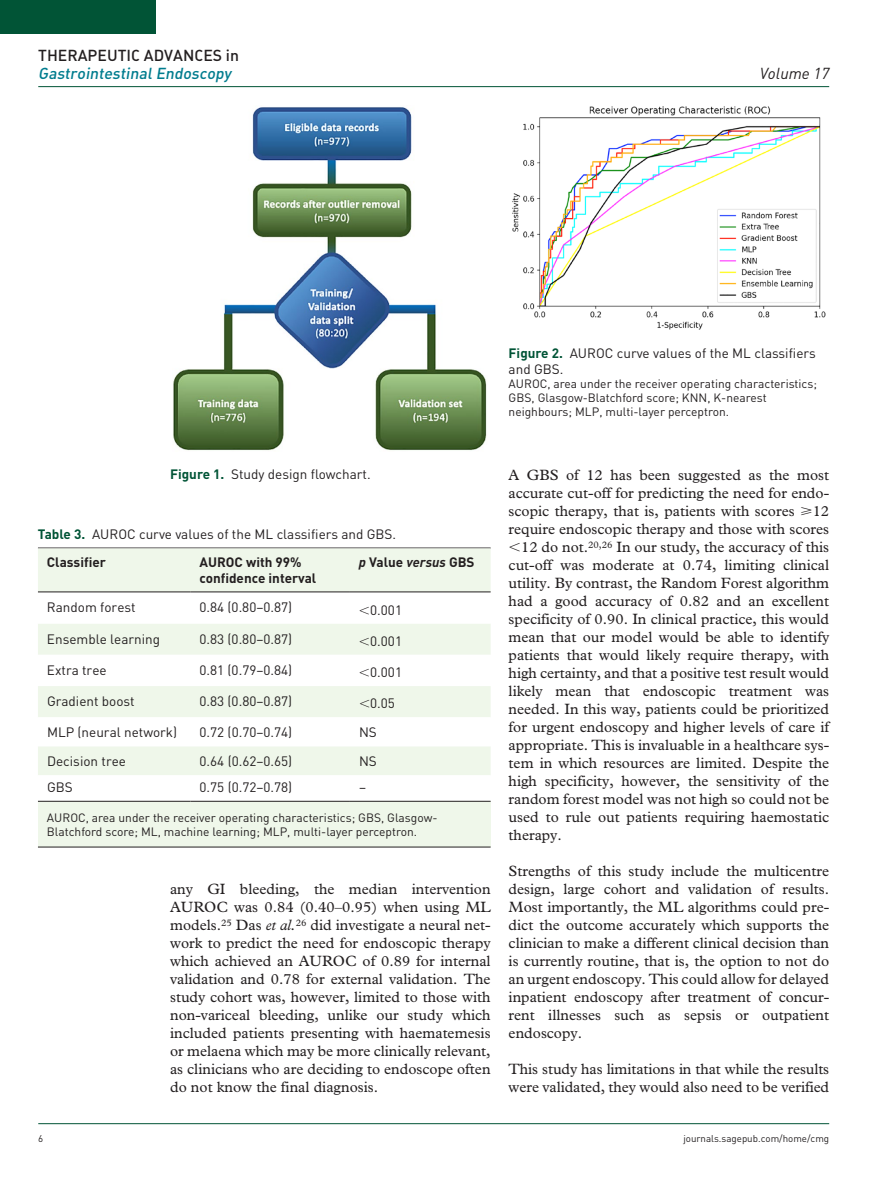
<style>
.page{position:relative;width:893px;height:1191px;background:#fff}
.page>*{position:absolute;margin:0;border:0;box-sizing:border-box;transform-origin:0 0}
.t1{font:italic 15.75px "DIN Medium Alternate";color:#007c8e}
.t2{font:15.75px "DIN Medium Alternate";color:#231f20}
.t3{font:italic 15.75px "DIN";color:#231f20}
.t4{font:15px/18px "Plantin Std";color:#231f20;text-align:justify}
.t5{font:13.5px/28.5px "DIN";color:#231f20}
.t6{font:700 13.5px/15.8px "DIN";color:#231f20}
.t7{font:12px/14.2px "DIN";color:#231f20}
.t8{font:9.75px "DIN";color:#231f20}
.s1{font-weight:700;color:#015436}
.s2{font-weight:700}
.s3{font-style:italic}
</style>
<div class="page">
<hr style="left:38px;top:86px;width:791px;height:1px;background:#015436">
<hr style="left:38px;top:1123px;width:791px;height:1px;background:#015436">
<div style="left:0;top:0;width:155px;height:34px;background:#015436"></div>
<div style="left:38px;top:801px;width:453px;height:46px;background:#eff7ea"></div>
<img style="left:173px;top:107px;width:314px;height:344px">
<hr style="left:38px;top:547px;width:453px;height:1px;background:#231f20">
<hr style="left:38px;top:846px;width:453px;height:1px;background:#231f20">
<div style="left:38px;top:548px;width:453px;height:43px;background:#eff7ea"></div>
<svg style="left:38px;top:592px;width:453px;height:209px"></svg>
<hr style="left:38px;top:591px;width:152px;height:1px;background:#231f20">
<hr style="left:190px;top:591px;width:160px;height:1px;background:#231f20">
<hr style="left:350px;top:591px;width:141px;height:1px;background:#231f20">
<hr style="left:38px;top:801px;width:152px;height:1px;background:#231f20">
<hr style="left:190px;top:801px;width:160px;height:1px;background:#231f20">
<hr style="left:350px;top:801px;width:141px;height:1px;background:#231f20">
<img style="left:512px;top:106px;width:314px;height:224px">
<svg style="left:360px;top:606px;width:9px;height:8px"></svg>
<svg style="left:360px;top:637px;width:9px;height:8px"></svg>
<svg style="left:360px;top:669px;width:9px;height:7px"></svg>
<svg style="left:360px;top:700px;width:9px;height:8px"></svg>
<p class="t2" style="left:38px;top:45px;width:202px">THERAPEUTIC ADVANCES IN</p>
<p class="t1" style="left:38px;top:63px;width:195px">GastrointestinalEndoscopy</p>
<p class="t3" style="left:760px;top:63px;width:71px">Volume 17</p>
<p class="t5" style="left:509px;top:345px;width:309px;line-height:15.8px"><span class="s1">Figure 2.</span> AUROC curve values of the ML classifiers and GBS.</p>
<p class="t7" style="left:509px;top:376px;width:310px">AUROC, area under the receiver operating characteristics;<br>GBS, Glasgow-Blatchford score; KNN, K-nearest neighbours; MLP, multi-layer perceptron.</p>
<p class="t5" style="left:170px;top:460px;width:202px"><span class="s1">Figure 1.</span> Study design flowchart.</p>
<p class="t5" style="left:47px;top:519px;width:351px;text-indent:-9px"><span class="s1">Table 3.</span> AUROC curve values of the ML classifiers and GBS.<br><span class="s2">Classifier</span></p>
<p class="t6" style="left:199px;top:554px;width:118px">AUROC with 99% confidence interval</p>
<p class="t6" style="left:359px;top:554px;width:117px"><span class="s3">p</span> Value <span class="s3">versus</span> GBS</p>
<p class="t5" style="left:47px;top:593px;width:90px">Random forest</p>
<p class="t5" style="left:199px;top:593px;width:94px">0.84 (0.80–0.87)</p>
<p class="t5" style="left:370px;top:595px;width:33px">0.001</p>
<p class="t5" style="left:47px;top:624px;width:115px">Ensemble learning</p>
<p class="t5" style="left:199px;top:624px;width:94px">0.83 (0.80–0.87)</p>
<p class="t5" style="left:370px;top:626px;width:33px">0.001</p>
<p class="t5" style="left:47px;top:655px;width:61px">Extra tree</p>
<p class="t5" style="left:199px;top:655px;width:94px">0.81 (0.79–0.84)</p>
<p class="t5" style="left:370px;top:657px;width:33px">0.001</p>
<p class="t5" style="left:47px;top:686px;width:89px">Gradient boost</p>
<p class="t5" style="left:199px;top:686px;width:94px">0.83 (0.80–0.87)</p>
<p class="t5" style="left:370px;top:689px;width:26px">0.05</p>
<p class="t5" style="left:47px;top:718px;width:132px">MLP (neural network)</p>
<p class="t5" style="left:199px;top:718px;width:94px">0.72 (0.70–0.74)</p>
<p class="t5" style="left:359px;top:718px;width:19px">NS</p>
<p class="t5" style="left:47px;top:747px;width:80px">Decision tree</p>
<p class="t5" style="left:199px;top:747px;width:94px">0.64 (0.62–0.65)</p>
<p class="t5" style="left:359px;top:747px;width:19px">NS</p>
<p class="t5" style="left:47px;top:773px;width:27px">GBS</p>
<p class="t5" style="left:200px;top:773px;width:94px">0.75 (0.72–0.78)</p>
<p class="t5" style="left:359px;top:773px;width:9px">–</p>
<p class="t7" style="left:47px;top:810px;width:392px">AUROC, area under the receiver operating characteristics; GBS, Glasgow-<br>Blatchford score; ML, machine learning; MLP, multi-layer perceptron.</p>
<p class="t4" style="left:170px;top:880px;width:322px">any GI bleeding, the median intervention AUROC was 0.84 (0.40–0.95) when using ML models.<sup>25</sup> Das <span class="s3">et al.</span><sup>26</sup> did investigate a neural net&shy;work to predict the need for endoscopic therapy which achieved an AUROC of 0.89 for internal validation and 0.78 for external validation. The study cohort was, however, limited to those with non-variceal bleeding, unlike our study which included patients presenting with haematemesis or melaena which may be more clinically relevant, as clinicians who are deciding to endoscope often do not know the final diagnosis.</p>
<p class="t4" style="left:509px;top:466px;width:322px">A GBS of 12 has been suggested as the most</p>
<p class="t4" style="left:509px;top:484px;width:322px">accurate cut-off for predicting the need for endo-</p>
<p class="t4" style="left:509px;top:502px;width:322px">scopic therapy, that is, patients with scores ⩾12</p>
<p class="t4" style="left:509px;top:520px;width:322px">require endoscopic therapy and those with scores</p>
<p class="t4" style="left:521px;top:538px;width:309px">12 do not.<sup>20,26</sup> In our study, the accuracy of this</p>
<p class="t4" style="left:509px;top:556px;width:322px">cut-off was moderate at 0.74, limiting clinical</p>
<p class="t4" style="left:509px;top:574px;width:322px">utility. By contrast, the Random Forest algorithm</p>
<p class="t4" style="left:509px;top:592px;width:322px">had a good accuracy of 0.82 and an excellent</p>
<p class="t4" style="left:509px;top:610px;width:322px">specificity of 0.90. In clinical practice, this would</p>
<p class="t4" style="left:509px;top:628px;width:322px">mean that our model would be able to identify</p>
<p class="t4" style="left:509px;top:646px;width:322px">patients that would likely require therapy, with</p>
<p class="t4" style="left:509px;top:664px;width:322px">high certainty, and that a positive test result would</p>
<p class="t4" style="left:509px;top:682px;width:322px">likely mean that endoscopic treatment was</p>
<p class="t4" style="left:509px;top:700px;width:322px">needed. In this way, patients could be prioritized</p>
<p class="t4" style="left:509px;top:718px;width:322px">for urgent endoscopy and higher levels of care if</p>
<p class="t4" style="left:509px;top:736px;width:322px">appropriate. This is invaluable in a healthcare sys-</p>
<p class="t4" style="left:509px;top:754px;width:322px">tem in which resources are limited. Despite the</p>
<p class="t4" style="left:509px;top:772px;width:322px">high specificity, however, the sensitivity of the</p>
<p class="t4" style="left:509px;top:790px;width:322px">random forest model was not high so could not be</p>
<p class="t4" style="left:509px;top:808px;width:322px">used to rule out patients requiring haemostatic</p>
<p class="t4" style="left:509px;top:826px;width:55px">therapy.</p>
<p class="t4" style="left:509px;top:862px;width:322px">Strengths of this study include the multicentre design, large cohort and validation of results.<br>Most importantly, the ML algorithms could pre&shy;dict the outcome accurately which supports the clinician to make a different clinical decision than is currently routine, that is, the option to not do an urgent endoscopy. This could allow for delayed inpatient endoscopy after treatment of concur&shy;rent illnesses such as sepsis or outpatient endoscopy.</p>
<p class="t4" style="left:509px;top:1060px;width:322px">This study has limitations in that while the results were validated, they would also need to be verified</p>
<p class="t8" style="left:38px;top:1132px;width:7px">6</p>
<p class="t8" style="left:683px;top:1132px;width:147px">journals.sagepub.com/home/cmg</p>
</div>
